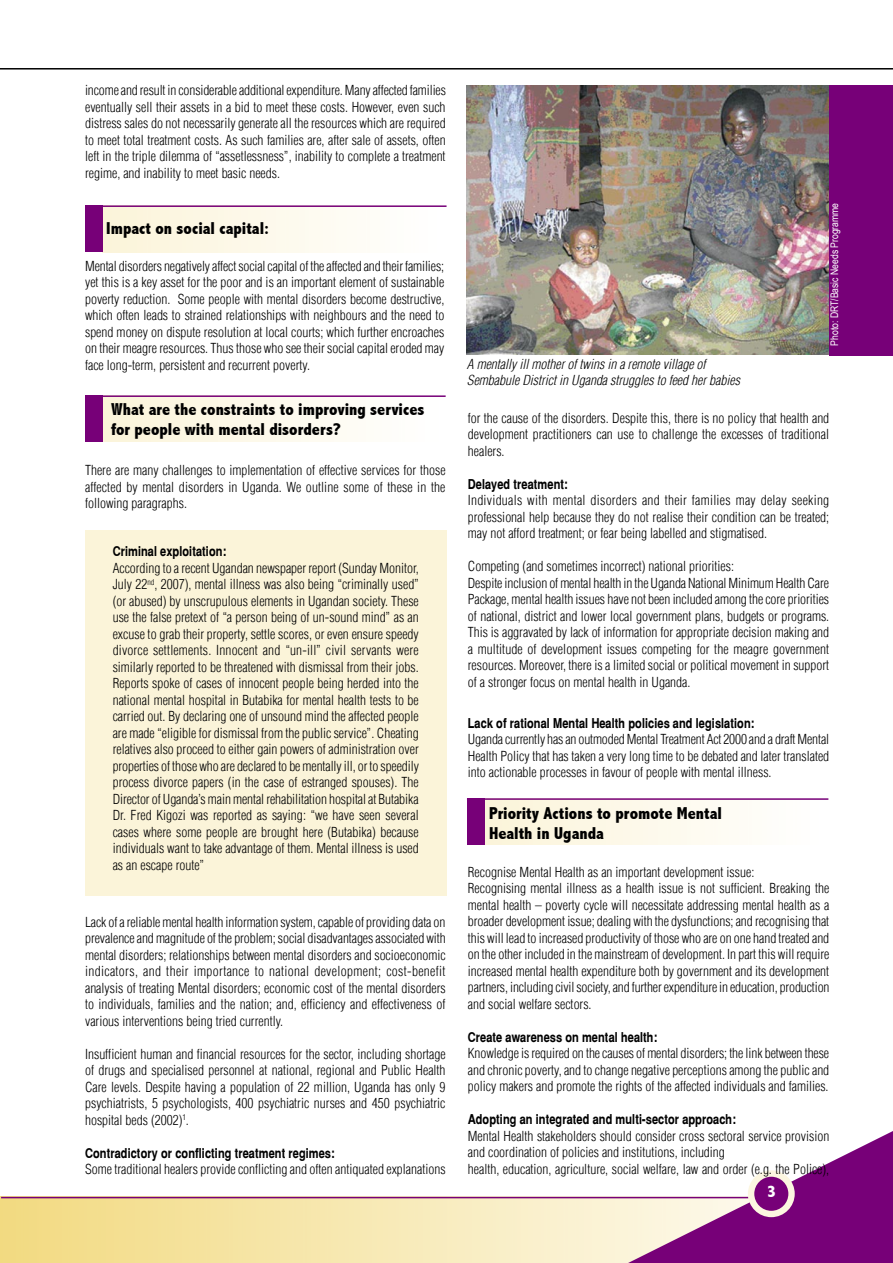
<style>
.page{position:relative;width:893px;height:1263px;background:#fff}
.page>*{position:absolute;margin:0;border:0;box-sizing:border-box;transform-origin:0 0}
.qtns{font:800 condensed 17.25px "Abadi";color:#000}
.qtns-2{font:800 condensed 17.25px "Abadi";color:#fff}
.BD_TXT{font:13.5px/16.5px "Switzerland Cond Light Plain";color:#000;text-align:justify}
.BD_TXT-2{font:700 13.5px "Switzerland Narrow";color:#000}
.BD_TXT-3{font:italic 300 13.5px "Switzerland Cond";color:#000}
.BD_TXT-4{font:10.5px "Arial Narrow";color:#fff}
</style>
<div class="page">
<div style="left:467px;top:798px;width:18px;height:47px;background:#770078"></div>
<hr style="left:467px;top:798px;width:361px;height:2px;background:#770078">
<div style="left:85px;top:395px;width:18px;height:47px;background:#770078"></div>
<hr style="left:85px;top:395px;width:361px;height:2px;background:#770078">
<div style="left:85px;top:530px;width:362px;height:366px;background:#fbf4d9"></div>
<svg style="left:628px;top:1131px;width:265px;height:132px"></svg>
<hr style="left:1px;top:1197px;width:747px;height:1px;background:#770078">
<div style="left:748px;top:1170px;width:47px;height:47px;background:#fcf6e0;border-radius:50%"></div>
<div style="left:754px;top:1177px;width:34px;height:34px;background:#770078;border-radius:50%"></div>
<img style="left:467px;top:85px;width:362px;height:270px">
<div style="left:85px;top:205px;width:18px;height:47px;background:#770078"></div>
<hr style="left:85px;top:205px;width:362px;height:2px;background:#770078">
<div style="left:829px;top:85px;width:64px;height:270px;background:#770078"></div>
<hr style="left:0;top:68px;width:893px;height:2px;background:#000">
<p class="BD_TXT" style="left:85px;top:82px;width:362px">income and result in considerable additional expenditure. Many affected families eventually sell their assets in a bid to meet these costs. However, even such distress sales do not necessarily generate all the resources which are required to meet total treatment costs. As such families are, after sale of assets, often left in the triple dilemma of “assetlessness”, inability to complete a treatment regime, and inability to meet basic needs.</p>
<p class="qtns" style="left:106px;top:218px;width:164px">Impact on social capital:</p>
<p class="BD_TXT" style="left:85px;top:257px;width:361px">Mental disorders negatively affect social capital of the affected and their families; yet this is a key asset for the poor and is an important element of sustainable poverty reduction. Some people with mental disorders become destructive, which often leads to strained relationships with neighbours and the need to spend money on dispute resolution at local courts; which further encroaches on their meagre resources. Thus those who see their social capital eroded may face long-term, persistent and recurrent poverty.</p>
<p class="qtns" style="left:111px;top:399px;width:315px">What are the constraints to improving services</p>
<p class="qtns" style="left:111px;top:420px;width:231px">for people with mental disorders?</p>
<p class="BD_TXT" style="left:85px;top:462px;width:362px">There are many challenges to implementation of effective services for those affected by mental disorders in Uganda. We outline some of these in the following paragraphs.</p>
<p class="BD_TXT-2" style="left:113px;top:543px;width:115px">Criminal exploitation:</p>
<p class="BD_TXT" style="left:113px;top:559px;width:308px">According to a recent Ugandan newspaper report (Sunday Monitor, July 22<sup>nd</sup>, 2007), mental illness was also being “criminally used” (or abused) by unscrupulous elements in Ugandan society. These use the false pretext of “a person being of un-sound mind” as an excuse to grab their property, settle scores, or even ensure speedy divorce settlements. Innocent and “un-ill” civil servants were similarly reported to be threatened with dismissal from their jobs.<br>Reports spoke of cases of innocent people being herded into the national mental hospital in Butabika for mental health tests to be carried out. By declaring one of unsound mind the affected people are made “eligible for dismissal from the public service”. Cheating relatives also proceed to either gain powers of administration over properties of those who are declared to be mentally ill, or to speedily process divorce papers (in the case of estranged spouses). The Director of Uganda’s main mental rehabilitation hospital at Butabika Dr. Fred Kigozi was reported as saying: “we have seen several cases where some people are brought here (Butabika) because individuals want to take advantage of them. Mental illness is used as an escape route”</p>
<p class="BD_TXT" style="left:85px;top:913px;width:362px">Lack of a reliable mental health information system, capable of providing data on prevalence and magnitude of the problem; social disadvantages associated with mental disorders; relationships between mental disorders and socioeconomic indicators, and their importance to national development; cost-benefit analysis of treating Mental disorders; economic cost of the mental disorders to individuals, families and the nation; and, efficiency and effectiveness of various interventions being tried currently.</p>
<p class="BD_TXT" style="left:85px;top:1045px;width:362px">Insufficient human and financial resources for the sector, including shortage of drugs and specialised personnel at national, regional and Public Health Care levels. Despite having a population of 22 million, Uganda has only 9 psychiatrists, 5 psychologists, 400 psychiatric nurses and 450 psychiatric hospital beds (2002)<sup>1</sup>.</p>
<p class="BD_TXT-2" style="left:85px;top:1145px;width:251px">Contradictory or conflicting treatment regimes:</p>
<p class="BD_TXT" style="left:85px;top:1161px;width:362px">Some traditional healers provide conflicting and often antiquated explanations</p>
<p class="BD_TXT-3" style="left:467px;top:356px;width:240px">A mentally ill mother of twins in a remote village of</p>
<p class="BD_TXT-3" style="left:467px;top:372px;width:274px">Sembabule District in Uganda struggles to feed her babies</p>
<p class="BD_TXT-4" style="left:827px;top:346px;width:144px;rotate:-90deg">Photo: DRT/Basic Needs Programme</p>
<p class="BD_TXT" style="left:468px;top:410px;width:363px">for the cause of the disorders. Despite this, there is no policy that health and development practitioners can use to challenge the excesses of traditional healers.</p>
<p class="BD_TXT-2" style="left:468px;top:476px;width:102px">Delayed treatment:</p>
<p class="BD_TXT" style="left:468px;top:492px;width:363px">Individuals with mental disorders and their families may delay seeking professional help because they do not realise their condition can be treated; may not afford treatment; or fear being labelled and stigmatised.</p>
<p class="BD_TXT" style="left:468px;top:558px;width:268px">Competing (and sometimes incorrect) national priorities:</p>
<p class="BD_TXT" style="left:468px;top:575px;width:363px">Despite inclusion of mental health in the Uganda National Minimum Health Care Package, mental health issues have not been included among the core priorities of national, district and lower local government plans, budgets or programs.<br>This is aggravated by lack of information for appropriate decision making and a multitude of development issues competing for the meagre government resources. Moreover, there is a limited social or political movement in support of a stronger focus on mental health in Uganda.</p>
<p class="BD_TXT-2" style="left:468px;top:715px;width:288px">Lack of rational Mental Health policies and legislation:</p>
<p class="BD_TXT" style="left:468px;top:731px;width:363px">Uganda currently has an outmoded Mental Treatment Act 2000 and a draft Mental Health Policy that has taken a very long time to be debated and later translated into actionable processes in favour of people with mental illness.</p>
<p class="qtns" style="left:489px;top:803px;width:234px">Priority Actions to promote Mental</p>
<p class="qtns" style="left:489px;top:824px;width:116px">Health in Uganda</p>
<p class="BD_TXT" style="left:468px;top:863px;width:288px">Recognise Mental Health as an important development issue:</p>
<p class="BD_TXT" style="left:468px;top:880px;width:363px">Recognising mental illness as a health issue is not sufficient. Breaking the mental health – poverty cycle will necessitate addressing mental health as a broader development issue; dealing with the dysfunctions; and recognising that this will lead to increased productivity of those who are on one hand treated and on the other included in the mainstream of development. In part this will require increased mental health expenditure both by government and its development partners, including civil society, and further expenditure in education, production and social welfare sectors.</p>
<p class="BD_TXT-2" style="left:468px;top:1029px;width:191px">Create awareness on mental health:</p>
<p class="BD_TXT" style="left:468px;top:1045px;width:363px">Knowledge is required on the causes of mental disorders; the link between these and chronic poverty, and to change negative perceptions among the public and policy makers and promote the rights of the affected individuals and families.</p>
<p class="BD_TXT-2" style="left:468px;top:1111px;width:270px">Adopting an integrated and multi-sector approach:</p>
<p class="BD_TXT" style="left:468px;top:1127px;width:363px">Mental Health stakeholders should consider cross sectoral service provision and coordination of policies and institutions, including</p>
<p class="BD_TXT" style="left:468px;top:1160px;width:363px">health, education, agriculture, social welfare, law and order (e.g. the Police),</p>
<p class="qtns-2" style="left:767px;top:1181px;width:10px">3</p>
</div>
